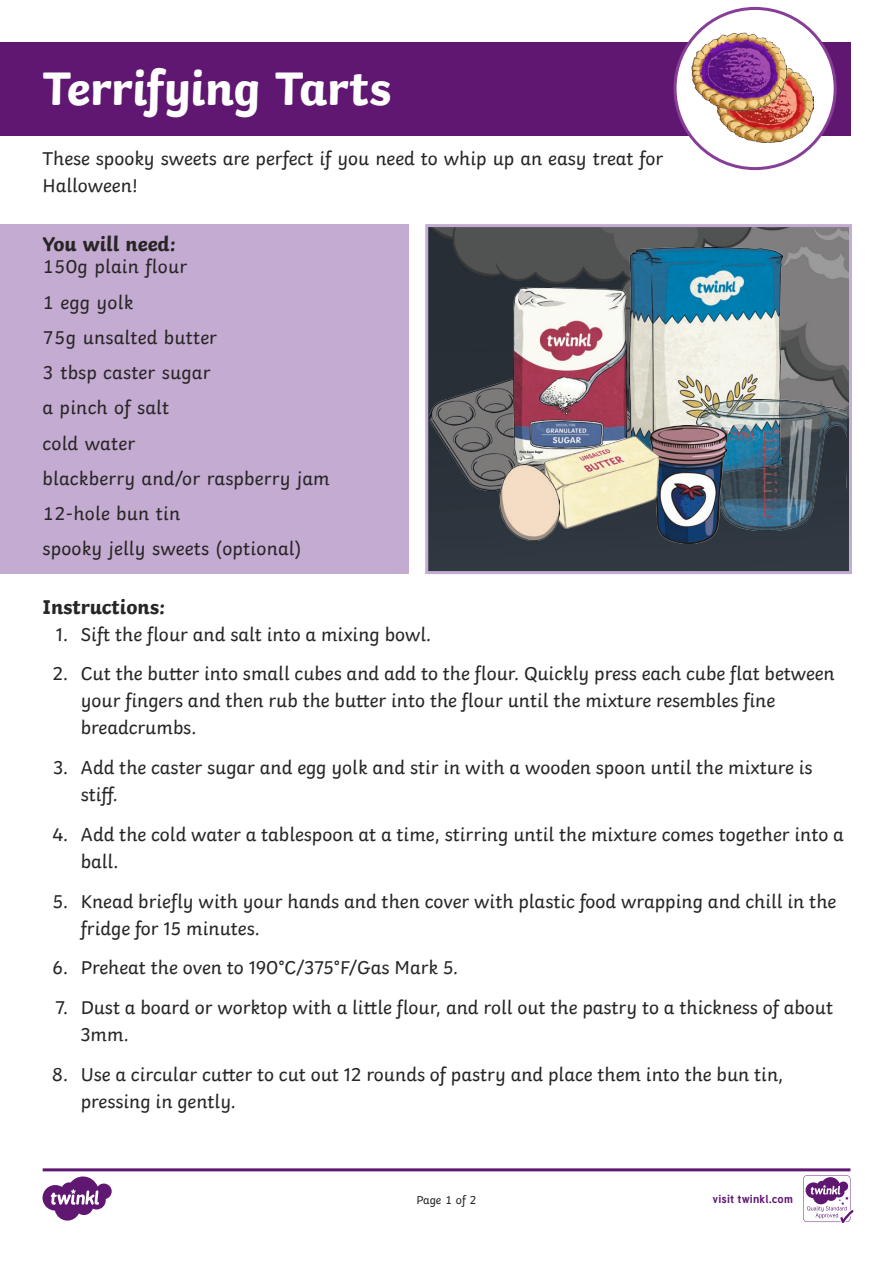
<style>
.page{position:relative;width:893px;height:1263px;background:#fff}
.page>*{position:absolute;margin:0;border:0;box-sizing:border-box;transform-origin:0 0}
.Heading_1{font:700 49.5px "Twinkl";letter-spacing:-.01em;color:#fff}
.Heading_3{font:700 21px "Twinkl";color:#282526}
.KS2_Body_Copy{font:19.5px/27px "Twinkl";color:#282526}
.Page_Numbers{font:12px "Twinkl";letter-spacing:-.005em;color:#282526}
.t1{font:700 11.4px "Tuffy";letter-spacing:.015em;color:#601771}
</style>
<div class="page">
<div style="left:0;top:42px;width:850px;height:93px;background:#601771"></div>
<div style="left:0;top:224px;width:408px;height:350px;background:#c4abd1"></div>
<div style="left:675px;top:8px;width:160px;height:161px;background:#fff;border-radius:50%"></div>
<div style="left:673px;top:7px;width:164px;height:163px;border:3px solid #873e97;border-radius:50%"></div>
<img style="left:429px;top:228px;width:419px;height:342px">
<div style="left:425px;top:224px;width:427px;height:350px;border:3px solid #c4abd1"></div>
<img style="left:718px;top:77px;width:96px;height:65px">
<img style="left:687px;top:26px;width:116px;height:89px">
<img style="left:430px;top:362px;width:199px;height:128px">
<img style="left:513px;top:287px;width:114px;height:177px">
<img style="left:629px;top:248px;width:153px;height:189px">
<img style="left:696px;top:399px;width:150px;height:131px">
<img style="left:650px;top:425px;width:76px;height:118px">
<img style="left:544px;top:437px;width:114px;height:91px">
<img style="left:499px;top:464px;width:60px;height:77px">
<svg style="left:43px;top:1168px;width:810px;height:55px"></svg>
<p class="Heading_1" style="left:43px;top:47px;width:350px">Terrifying Tarts</p>
<p class="KS2_Body_Copy" style="left:43px;top:143px;width:622px">These spooky sweets are perfect if you need to whip up an easy treat for<br>Halloween!</p>
<p class="Heading_3" style="left:43px;top:226px;width:135px">You will need:</p>
<p class="KS2_Body_Copy" style="left:43px;top:251px;width:146px">150g plain flour</p>
<p class="KS2_Body_Copy" style="left:43px;top:287px;width:92px">1 egg yolk</p>
<p class="KS2_Body_Copy" style="left:43px;top:322px;width:176px">75g unsalted butter</p>
<p class="KS2_Body_Copy" style="left:43px;top:357px;width:169px">3 tbsp caster sugar</p>
<p class="KS2_Body_Copy" style="left:43px;top:392px;width:128px">a pinch of salt</p>
<p class="KS2_Body_Copy" style="left:43px;top:428px;width:94px">cold water</p>
<p class="KS2_Body_Copy" style="left:43px;top:463px;width:289px">blackberry and/or raspberry jam</p>
<p class="KS2_Body_Copy" style="left:43px;top:498px;width:139px">12-hole bun tin</p>
<p class="KS2_Body_Copy" style="left:43px;top:534px;width:261px">spooky jelly sweets (optional)</p>
<p class="Heading_3" style="left:43px;top:589px;width:124px">Instructions:</p>
<p class="KS2_Body_Copy" style="left:56px;top:619px;width:377px">1. Sift the flour and salt into a mixing bowl.</p>
<p class="KS2_Body_Copy" style="left:81px;top:658px;width:755px;text-indent:-28px">2. Cut the butter into small cubes and add to the flour. Quickly press each cube flat between your fingers and then rub the butter into the flour until the mixture resembles fine breadcrumbs.</p>
<p class="KS2_Body_Copy" style="left:81px;top:752px;width:733px;text-indent:-27px">3. Add the caster sugar and egg yolk and stir in with a wooden spoon until the mixture is stiff.</p>
<p class="KS2_Body_Copy" style="left:81px;top:819px;width:765px;text-indent:-28px">4. Add the cold water a tablespoon at a time, stirring until the mixture comes together into a ball.</p>
<p class="KS2_Body_Copy" style="left:81px;top:886px;width:757px;text-indent:-28px">5. Knead briefly with your hands and then cover with plastic food wrapping and chill in the fridge for 15 minutes.</p>
<p class="KS2_Body_Copy" style="left:53px;top:952px;width:407px">6. Preheat the oven to 190°C/375°F/Gas Mark 5.</p>
<p class="KS2_Body_Copy" style="left:81px;top:992px;width:754px;text-indent:-25px">7. Dust a board or worktop with a little flour, and roll out the pastry to a thickness of about<br>3mm.</p>
<p class="KS2_Body_Copy" style="left:81px;top:1059px;width:704px;text-indent:-29px">8. Use a circular cutter to cut out 12 rounds of pastry and place them into the bun tin, pressing in gently.</p>
<p class="Page_Numbers" style="left:416px;top:1191px;width:62px">Page 1 of 2</p>
<p class="t1" style="left:712px;top:1190px;width:82px">visit twinkl.com</p>
</div>
